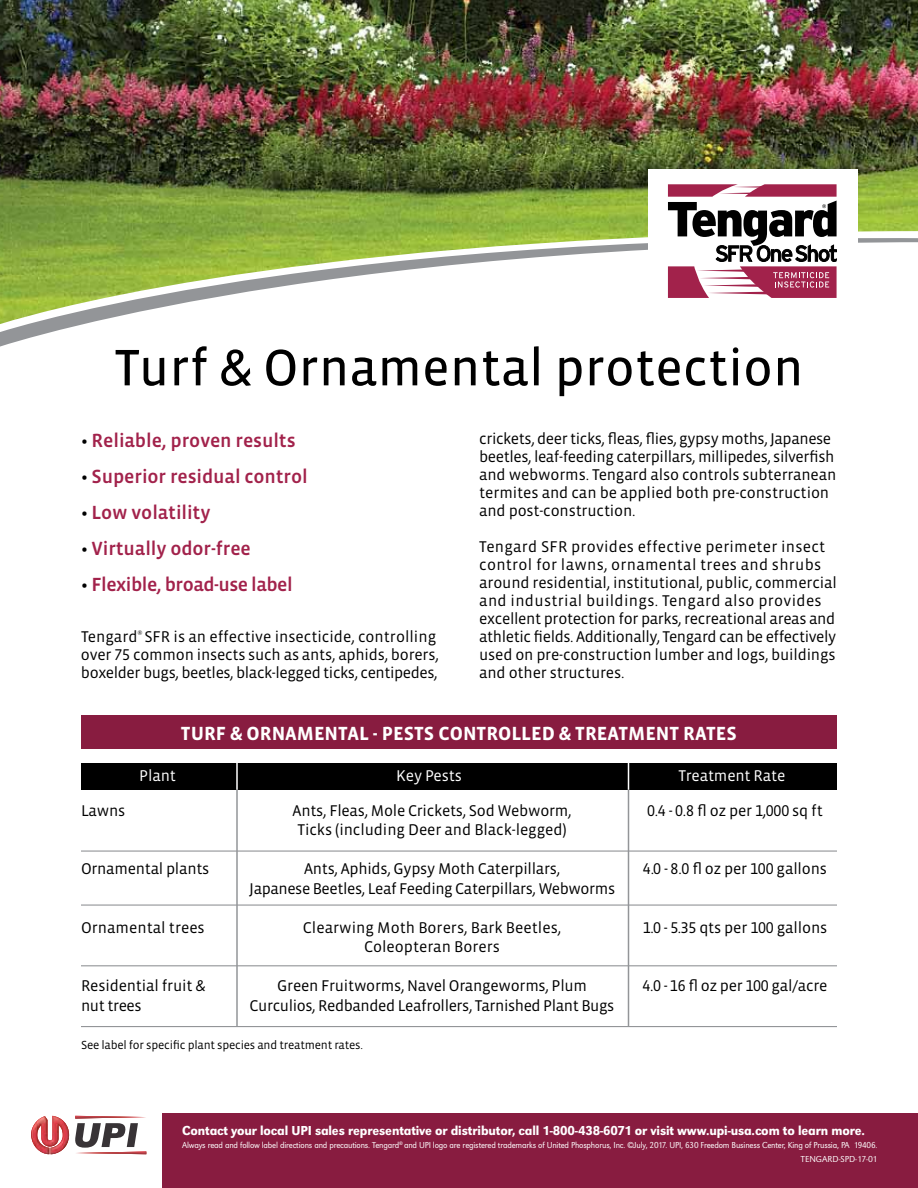
<style>
.page{position:relative;width:918px;height:1188px;background:#fff}
.page>*{position:absolute;margin:0;border:0;box-sizing:border-box;transform-origin:0 0}
.t1{font:52.5px "Vista Sans Reg";color:#000}
.t2{font:19.5px "Vista Sans Med";letter-spacing:-.005em;color:#a2224b}
.t3{font:700 19.5px "Vista Sans";color:#fff}
.t4{font:19.5px "Vista Sans Med";letter-spacing:-.025em;color:#a2224b}
.t5{font:15.9px/18px "Vista Sans";letter-spacing:-.015em;color:#000}
.t6{font:15.9px "Vista Sans";letter-spacing:-.01em;color:#fff}
.t7{font:15.9px "Vista Sans Alt";color:#000}
.t8{font:13.5px "URW Grotesk T Medi Narr";letter-spacing:-.01em;color:#fff}
.t9{font:12px "Vista Sans";letter-spacing:-.015em;color:#000}
.t10{font:9px "URW Grotesk T Ligh Narr";letter-spacing:-.02em;color:#fff}
.t11{font:9px "URW Grotesk T Ligh";color:#fff}
.t12{font:7.05px "Vista Sans";color:#000}
.s1{color:#000}
.s2{font-family:"Vista Sans Alt"}
.s3{font-family:"Vista Sans"}
</style>
<div class="page">
<div style="left:162px;top:1114px;width:756px;height:74px;background:#881c40"></div>
<svg style="left:59px;top:1118px;width:79px;height:34px"></svg>
<img style="left:75px;top:1151px;width:71px;height:3px">
<img style="left:36px;top:1116px;width:23px;height:38px">
<img style="left:31px;top:1121px;width:6px;height:27px">
<img style="left:64px;top:1121px;width:5px;height:28px">
<img style="left:75px;top:1116px;width:71px;height:3px">
<svg style="left:0;top:324px;width:84px;height:23px"></svg>
<img style="left:0;top:0;width:918px;height:324px">
<div style="left:648px;top:169px;width:209px;height:108px;background:#fff"></div>
<svg style="left:668px;top:184px;width:169px;height:114px"></svg>
<div style="left:81px;top:716px;width:756px;height:33px;background:#881c40"></div>
<hr style="left:81px;top:851px;width:756px;height:1px;background:#939598">
<hr style="left:81px;top:905px;width:756px;height:1px;background:#939598">
<hr style="left:81px;top:965px;width:756px;height:1px;background:#939598">
<hr style="left:81px;top:1026px;width:756px;height:1px;background:#939598">
<div style="left:81px;top:763px;width:756px;height:27px;background:#000"></div>
<hr style="left:236px;top:790px;width:2px;height:236px;background:#939598">
<hr style="left:236px;top:763px;width:2px;height:27px;background:#fff">
<hr style="left:628px;top:790px;width:1px;height:236px;background:#939598">
<svg style="left:628px;top:763px;width:1px;height:27px"></svg>
<h1 class="t1" style="left:114px;top:341px;width:691px">Turf &amp; Ornamental protection</h1>
<p class="t2" style="left:81px;top:431px;width:216px"><span class="s1">•</span> Reliable, proven results</p>
<p class="t2" style="left:81px;top:467px;width:228px"><span class="s1">•</span> Superior residual control</p>
<p class="t2" style="left:81px;top:503px;width:131px"><span class="s1">•</span> Low volatility</p>
<p class="t2" style="left:81px;top:539px;width:171px"><span class="s1">•</span> Virtually odor-free</p>
<p class="t4" style="left:81px;top:575px;width:213px"><span class="s1">•</span> Flexible, broad-use label</p>
<p class="t5" style="left:479px;top:430px;width:359px">crickets, deer ticks, fleas, flies, gypsy moths, Japanese beetles, leaf-feeding caterpillars, millipedes, silverfish and webworms. Tengard also controls subterranean termites and can be applied both pre-construction and post-construction.</p>
<p class="t5" style="left:479px;top:538px;width:359px">Tengard SFR provides effective perimeter insect control for lawns, ornamental trees and shrubs around residential, institutional, public, commercial and industrial buildings. Tengard also provides excellent protection for parks, recreational areas and athletic fields. Additionally, Tengard can be effectively used on pre-construction lumber and logs, buildings and other structures.</p>
<p class="t5" style="left:81px;top:628px;width:357px">Tengard SFR is an effective insecticide, controlling</p>
<p class="t12" style="left:138px;top:629px;width:7px">®</p>
<p class="t5" style="left:81px;top:646px;width:359px">over <span class="s2">75</span> common insects such as ants, aphids, borers, boxelder bugs, beetles, black-legged ticks, centipedes,</p>
<p class="t3" style="left:181px;top:723px;width:558px">TURF &amp; ORNAMENTAL - PESTS CONTROLLED &amp; TREATMENT RATES</p>
<p class="t6" style="left:139px;top:767px;width:38px">Plant</p>
<p class="t6" style="left:396px;top:767px;width:67px">Key Pests</p>
<p class="t6" style="left:679px;top:767px;width:108px">Treatment Rate</p>
<p class="t5" style="left:81px;top:802px;width:46px">Lawns</p>
<p class="t5" style="left:293px;top:802px;width:280px">Ants, Fleas, Mole Crickets, Sod Webworm,</p>
<p class="t7" style="left:647px;top:802px;width:177px">0.4 - 0.8 <span class="s3">fl oz per</span> 1,000 <span class="s3">sq ft</span></p>
<p class="t5" style="left:297px;top:821px;width:271px">Ticks (including Deer and Black-legged)</p>
<p class="t5" style="left:81px;top:860px;width:130px">Ornamental plants</p>
<p class="t5" style="left:304px;top:860px;width:258px">Ants, Aphids, Gypsy Moth Caterpillars,</p>
<p class="t5" style="left:643px;top:860px;width:186px"><span class="s2">4.0 - 8.0</span> fl oz per <span class="s2">100</span> gallons</p>
<p class="t5" style="left:249px;top:880px;width:367px">Japanese Beetles, Leaf Feeding Caterpillars, Webworms</p>
<p class="t5" style="left:81px;top:919px;width:125px">Ornamental trees</p>
<p class="t5" style="left:303px;top:919px;width:260px">Clearwing Moth Borers, Bark Beetles,</p>
<p class="t5" style="left:643px;top:919px;width:186px"><span class="s2">1.0 - 5.35</span> qts per <span class="s2">100</span> gallons</p>
<p class="t5" style="left:364px;top:938px;width:138px">Coleopteran Borers</p>
<p class="t5" style="left:81px;top:977px;width:126px">Residential fruit &amp;</p>
<p class="t5" style="left:277px;top:977px;width:311px">Green Fruitworms, Navel Orangeworms, Plum</p>
<p class="t5" style="left:643px;top:977px;width:186px"><span class="s2">4.0 - 16</span> fl oz per <span class="s2">100</span> gal/acre</p>
<p class="t5" style="left:81px;top:997px;width:62px">nut trees</p>
<p class="t5" style="left:250px;top:997px;width:366px">Curculios, Redbanded Leafrollers, Tarnished Plant Bugs</p>
<p class="t9" style="left:81px;top:1039px;width:283px">See label for specific plant species and treatment rates.</p>
<p class="t8" style="left:182px;top:1122px;width:684px">Contact your local UPI sales representative or distributor, call 1-800-438-6071 or visit www.upi-usa.com to learn more.</p>
<p class="t10" style="left:182px;top:1140px;width:697px">Always read and follow label directions and precautions. Tengard<sup>®</sup> and UPI logo are registered trademarks of United Phosphorus, Inc. ©July, 2017. UPI, 630 Freedom Business Center, King of Prussia, PA 19406.</p>
<p class="t11" style="left:801px;top:1153px;width:78px">TENGARD-SPD-17-01</p>
</div>
